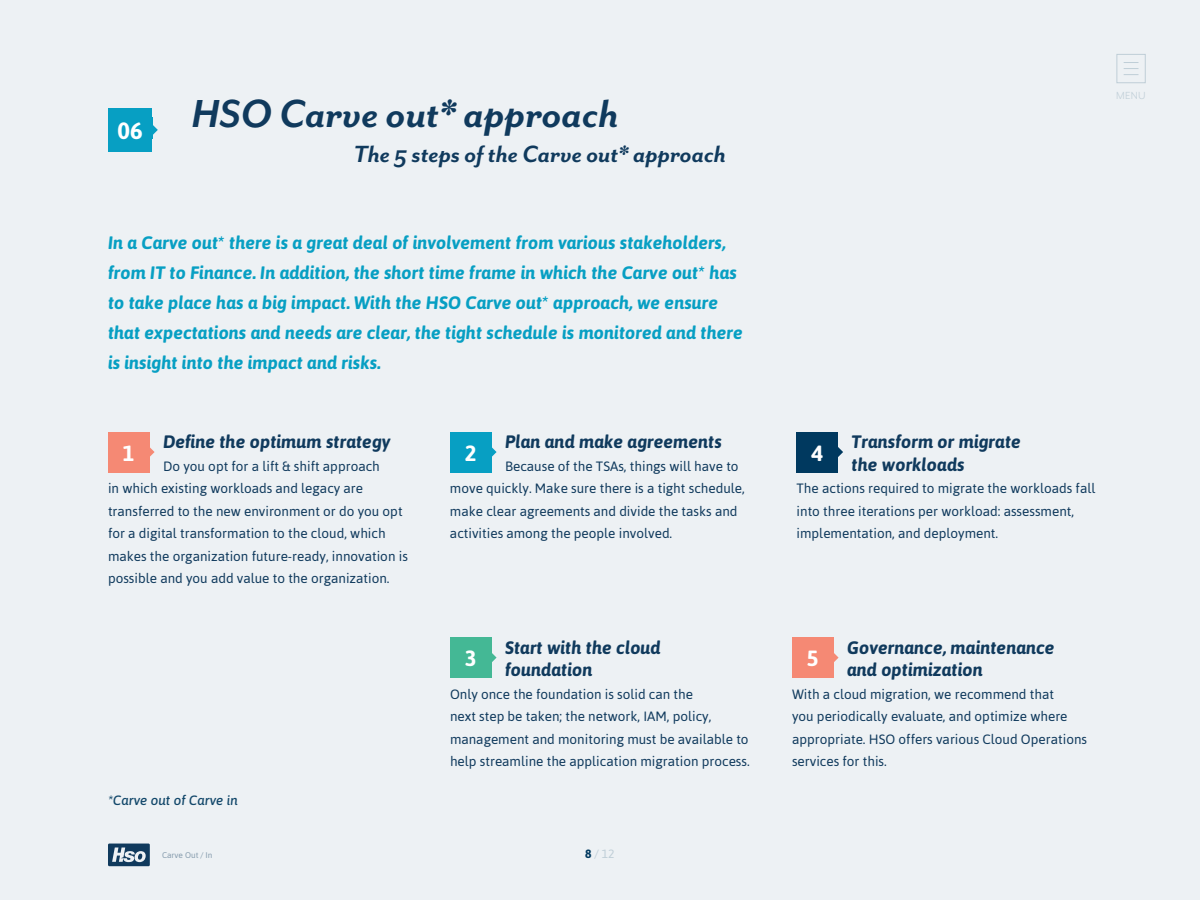
<style>
.page{position:relative;width:1200px;height:900px;background:#edf1f4}
.page>*{position:absolute;margin:0;border:0;box-sizing:border-box;transform-origin:0 0}
.t1{font:italic 700 45px "Mr Eaves San OT";color:#103a5d}
.t2{font:italic 700 27px "Mr Eaves San OT";color:#103a5d}
.t3{font:700 23.55px "Asap";color:#fff}
.t4{font:700 22.05px "Asap";color:#fff}
.t5{font:italic 700 18px/30px "Asap";color:#079fc3}
.t6{font:italic 700 18px/22.5px "Asap";color:#103a5d}
.t7{font:13.5px/22.5px "Asap";color:#103a5d}
.t8{font:italic 500 13.5px "Asap";color:#12476a}
.t9{font:12px "Asap";color:#bfced7}
.t10{font:11.85px "Mr Eaves San OT";color:#bfced7}
.t11{font:8.25px "Asap";color:#879dae}
.s1{font-weight:700;color:#00395f}
</style>
<div class="page">
<div style="left:108px;top:432px;width:41px;height:41px;background:#f58974"></div>
<svg style="left:149px;top:443px;width:6px;height:18px"></svg>
<div style="left:450px;top:432px;width:41px;height:41px;background:#079fc3"></div>
<svg style="left:491px;top:443px;width:6px;height:18px"></svg>
<div style="left:450px;top:637px;width:41px;height:41px;background:#44b895"></div>
<svg style="left:491px;top:649px;width:6px;height:17px"></svg>
<div style="left:792px;top:637px;width:41px;height:41px;background:#f58974"></div>
<svg style="left:833px;top:649px;width:6px;height:17px"></svg>
<div style="left:797px;top:432px;width:41px;height:41px;background:#00395f"></div>
<svg style="left:838px;top:447px;width:5px;height:10px"></svg>
<div style="left:108px;top:108px;width:44px;height:44px;background:#079fc3"></div>
<svg style="left:152px;top:121px;width:6px;height:18px"></svg>
<div style="left:1117px;top:54px;width:29px;height:29px;border:1px solid #bfced7"></div>
<svg style="left:1124px;top:62px;width:14px;height:13px"></svg>
<svg style="left:108px;top:844px;width:42px;height:22px"></svg>
<h3 class="t3" style="left:117px;top:117px;width:27px">06</h3>
<h1 class="t1" style="left:191px;top:89px;width:429px">HSO Carve out* approach</h1>
<h2 class="t2" style="left:354px;top:139px;width:374px">The 5 steps of the Carve out* approach</h2>
<p class="t10" style="left:1116px;top:89px;width:31px">MENU</p>
<p class="t5" style="left:108px;top:228px;width:636px">In a Carve out* there is a great deal of involvement from various stakeholders, from IT to Finance. In addition, the short time frame in which the Carve out* has to take place has a big impact. With the HSO Carve out* approach, we ensure that expectations and needs are clear, the tight schedule is monitored and there is insight into the impact and risks.</p>
<h3 class="t6" style="left:163px;top:431px;width:229px">Define the optimum strategy</h3>
<p class="t7" style="left:108px;top:455px;width:301px;text-indent:55px">Do you opt for a lift &amp; shift approach<br>in which existing workloads and legacy are transferred to the new environment or do you opt for a digital transformation to the cloud, which makes the organization future-ready, innovation is possible and you add value to the organization.</p>
<h3 class="t4" style="left:123px;top:440px;width:13px">1</h3>
<h3 class="t6" style="left:505px;top:431px;width:218px">Plan and make agreements</h3>
<p class="t7" style="left:450px;top:455px;width:296px;text-indent:55px">Because of the TSAs, things will have to move quickly. Make sure there is a tight schedule, make clear agreements and divide the tasks and activities among the people involved.</p>
<h3 class="t4" style="left:465px;top:440px;width:13px">2</h3>
<h3 class="t6" style="left:852px;top:431px;width:171px">Transform or migrate the workloads</h3>
<p class="t7" style="left:797px;top:477px;width:300px">The actions required to migrate the workloads fall into three iterations per workload: assessment, implementation, and deployment.</p>
<h3 class="t4" style="left:811px;top:440px;width:13px">4</h3>
<p class="t8" style="left:108px;top:791px;width:131px">*Carve out of Carve in</p>
<p class="t11" style="left:162px;top:850px;width:52px">Carve Out / In</p>
<h3 class="t6" style="left:505px;top:636px;width:157px">Start with the cloud foundation</h3>
<p class="t7" style="left:450px;top:683px;width:301px">Only once the foundation is solid can the<br>next step be taken; the network, IAM, policy, management and monitoring must be available to help streamline the application migration process.</p>
<h3 class="t6" style="left:847px;top:636px;width:209px">Governance, maintenance and optimization</h3>
<p class="t7" style="left:792px;top:683px;width:297px">With a cloud migration, we recommend that<br>you periodically evaluate, and optimize where appropriate. HSO offers various Cloud Operations services for this.</p>
<h3 class="t4" style="left:465px;top:646px;width:13px">3</h3>
<h3 class="t4" style="left:807px;top:646px;width:13px">5</h3>
<p class="t9" style="left:585px;top:847px;width:31px"><span class="s1">8</span> / 12</p>
</div>
